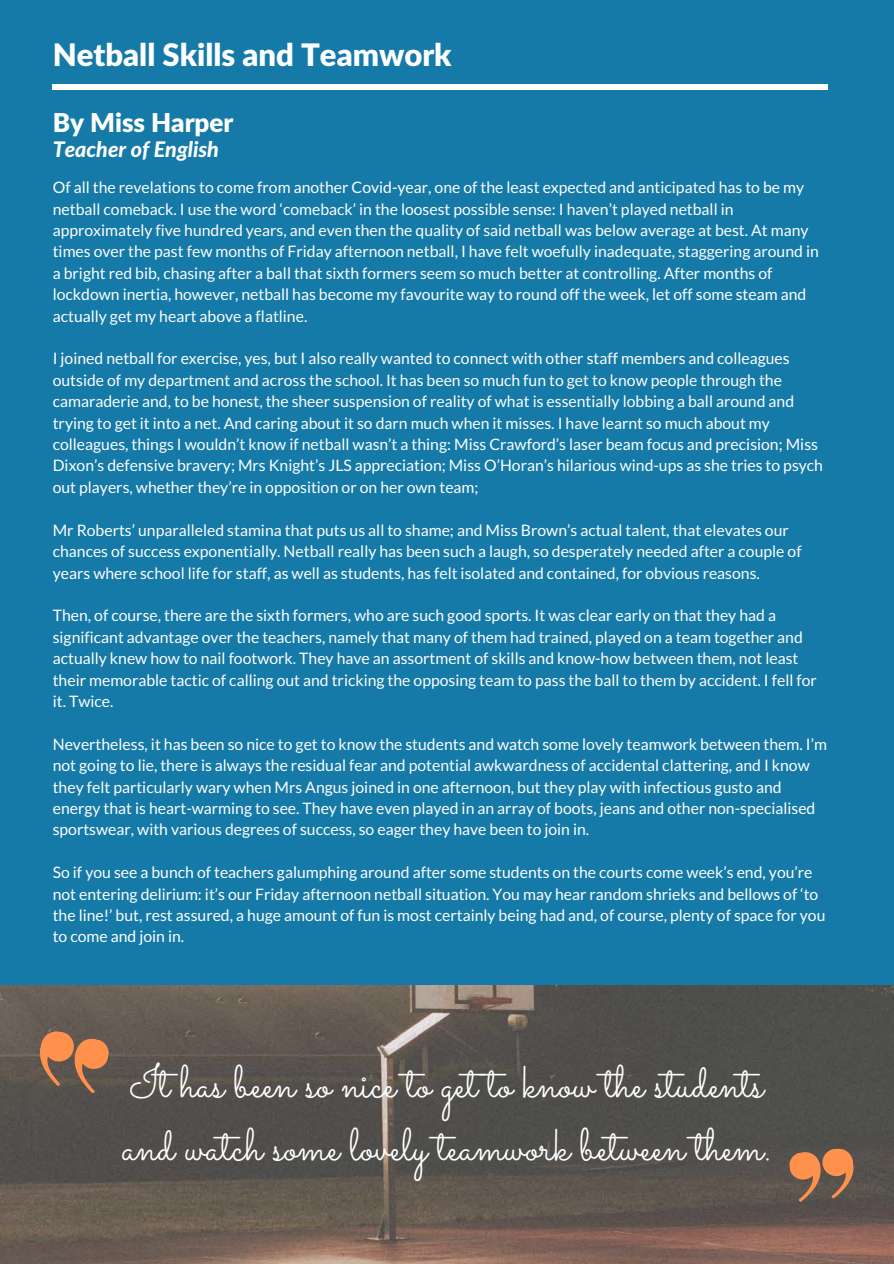
<style>
.page{position:relative;width:894px;height:1264px;background:#fff}
.page>*{position:absolute;margin:0;border:0;box-sizing:border-box;transform-origin:0 0}
.t1{font:45.75px "Sacramento";color:#fff}
.t2{font:900 31.05px "Lato Latin";color:#fff}
.t3{font:900 25.95px "Lato Latin";color:#fff}
.t4{font:italic 800 21.45px "Lato";color:#fff}
.t5{font:15.75px/21.5px "Lato";color:#fff}
</style>
<div class="page">
<img style="left:0;top:984px;width:893px;height:279px">
<div style="left:0;top:0;width:893px;height:984px;background:#157aa8"></div>
<svg style="left:787px;top:1146px;width:69px;height:56px;background:#9d6c4d"></svg>
<svg style="left:33px;top:1028px;width:78px;height:67px;background:#976a4e"></svg>
<div style="left:53px;top:84px;width:774px;height:5px;background:#fff"></div>
<p class="t2" style="left:53px;top:41px;width:400px">Netball Skills and Teamwork</p>
<p class="t3" style="left:53px;top:111px;width:182px">By Miss Harper</p>
<p class="t4" style="left:53px;top:140px;width:168px">Teacher of English</p>
<p class="t5" style="left:53px;top:176px;width:767px">Of all the revelations to come from another Covid-year, one of the least expected and anticipated has to be my netball comeback. I use the word ‘comeback’ in the loosest possible sense: I haven’t played netball in approximately five hundred years, and even then the quality of said netball was below average at best. At many times over the past few months of Friday afternoon netball, I have felt woefully inadequate, staggering around in a bright red bib, chasing after a ball that sixth formers seem so much better at controlling. After months of lockdown inertia, however, netball has become my favourite way to round off the week, let off some steam and actually get my heart above a flatline.</p>
<p class="t5" style="left:53px;top:347px;width:771px">I joined netball for exercise, yes, but I also really wanted to connect with other staff members and colleagues outside of my department and across the school. It has been so much fun to get to know people through the camaraderie and, to be honest, the sheer suspension of reality of what is essentially lobbing a ball around and trying to get it into a net. And caring about it so darn much when it misses. I have learnt so much about my colleagues, things I wouldn’t know if netball wasn’t a thing: Miss Crawford’s laser beam focus and precision; Miss Dixon’s defensive bravery; Mrs Knight’s JLS appreciation; Miss O’Horan’s hilarious wind-ups as she tries to psych out players, whether they’re in opposition or on her own team;</p>
<p class="t5" style="left:53px;top:519px;width:750px">Mr Roberts’ unparalleled stamina that puts us all to shame; and Miss Brown’s actual talent, that elevates our chances of success exponentially. Netball really has been such a laugh, so desperately needed after a couple of years where school life for staff, as well as students, has felt isolated and contained, for obvious reasons.</p>
<p class="t5" style="left:53px;top:604px;width:765px">Then, of course, there are the sixth formers, who are such good sports. It was clear early on that they had a significant advantage over the teachers, namely that many of them had trained, played on a team together and actually knew how to nail footwork. They have an assortment of skills and know-how between them, not least their memorable tactic of calling out and tricking the opposing team to pass the ball to them by accident. I fell for it. Twice.</p>
<p class="t5" style="left:53px;top:733px;width:775px">Nevertheless, it has been so nice to get to know the students and watch some lovely teamwork between them. I’m not going to lie, there is always the residual fear and potential awkwardness of accidental clattering, and I know they felt particularly wary when Mrs Angus joined in one afternoon, but they play with infectious gusto and energy that is heart-warming to see. They have even played in an array of boots, jeans and other non-specialised sportswear, with various degrees of success, so eager they have been to join in.</p>
<p class="t5" style="left:53px;top:861px;width:774px">So if you see a bunch of teachers galumphing around after some students on the courts come week’s end, you’re not entering delirium: it’s our Friday afternoon netball situation. You may hear random shrieks and bellows of ‘to the line!’ but, rest assured, a huge amount of fun is most certainly being had and, of course, plenty of space for you to come and join in.</p>
<p class="t1" style="left:130px;top:1054px;width:634px">It has been so nice to get to know the students</p>
<p class="t1" style="left:122px;top:1117px;width:651px">and watch some lovely teamwork between them.</p>
</div>
